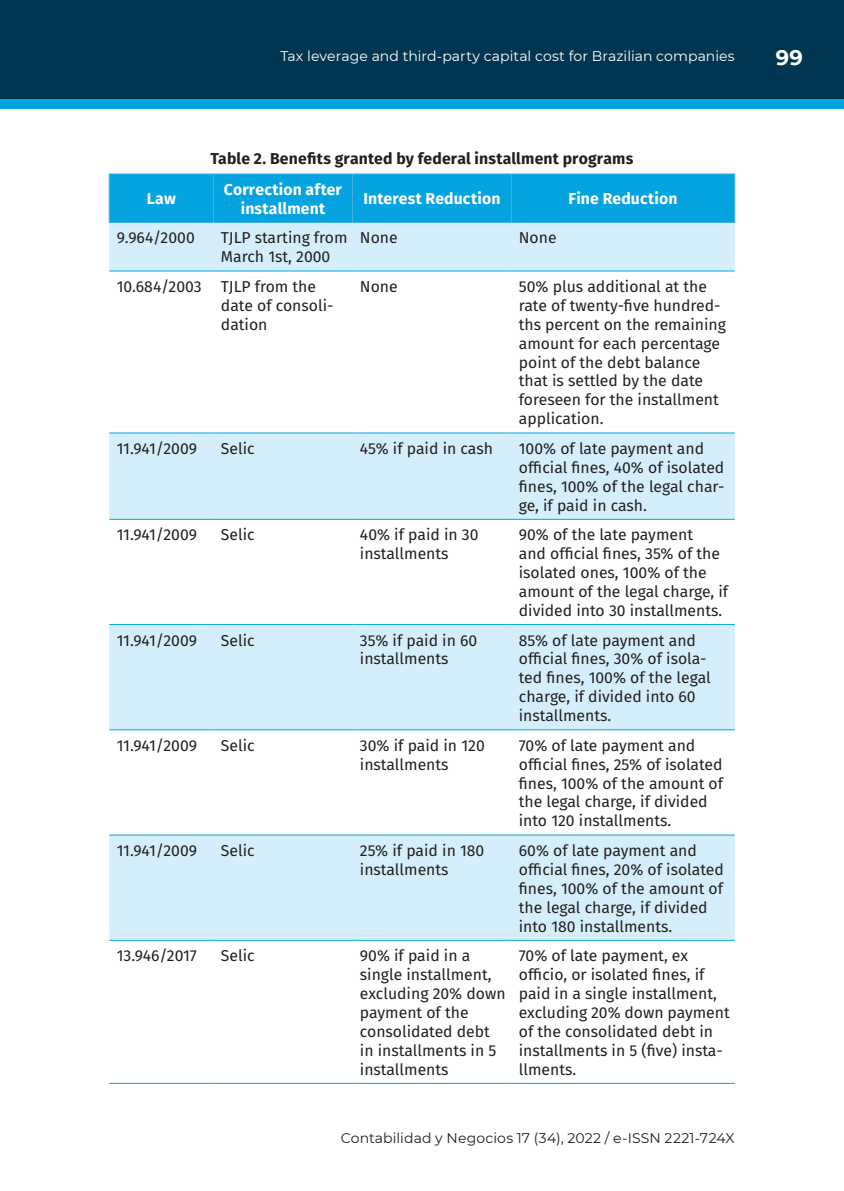
<style>
.page{position:relative;width:844px;height:1191px;background:#fff}
.page>*{position:absolute;margin:0;border:0;box-sizing:border-box;transform-origin:0 0}
.t1{font:700 21px "Montserrat";color:#fff}
.t2{font:15.75px/18.9px "Fira Sans";color:#231f20}
.t3{font:700 15.75px/18.9px "Fira Sans";letter-spacing:.005em;color:#fff;text-align:center}
.t4{font:700 15.75px "Fira Sans";letter-spacing:.01em;color:#231f20}
.t5{font:14px "Montserrat";letter-spacing:.005em;color:#fff}
.t6{font:14px "Montserrat";letter-spacing:.01em;color:#231f20}
</style>
<div class="page">
<div style="left:0;top:0;width:843px;height:99px;background:#003651"></div>
<div style="left:0;top:99px;width:843px;height:10px;background:#05a4e0"></div>
<div style="left:110px;top:174px;width:624px;height:48px;background:#05a4e0"></div>
<svg style="left:109px;top:223px;width:625px;height:717px"></svg>
<hr style="left:213px;top:174px;width:1px;height:48px;background:#44b1e5">
<hr style="left:352px;top:174px;width:1px;height:48px;background:#44b1e5">
<hr style="left:511px;top:174px;width:1px;height:48px;background:#44b1e5">
<hr style="left:109px;top:270px;width:104px;height:1px;background:#05a4e0">
<hr style="left:213px;top:270px;width:139px;height:1px;background:#05a4e0">
<hr style="left:352px;top:270px;width:159px;height:1px;background:#05a4e0">
<hr style="left:511px;top:270px;width:223px;height:1px;background:#05a4e0">
<hr style="left:109px;top:432px;width:104px;height:1px;background:#05a4e0">
<hr style="left:213px;top:432px;width:139px;height:1px;background:#05a4e0">
<hr style="left:352px;top:432px;width:159px;height:1px;background:#05a4e0">
<hr style="left:511px;top:432px;width:223px;height:1px;background:#05a4e0">
<hr style="left:109px;top:519px;width:104px;height:1px;background:#05a4e0">
<hr style="left:213px;top:519px;width:139px;height:1px;background:#05a4e0">
<hr style="left:352px;top:519px;width:159px;height:1px;background:#05a4e0">
<hr style="left:511px;top:519px;width:223px;height:1px;background:#05a4e0">
<hr style="left:109px;top:624px;width:104px;height:1px;background:#05a4e0">
<hr style="left:213px;top:624px;width:139px;height:1px;background:#05a4e0">
<hr style="left:352px;top:624px;width:159px;height:1px;background:#05a4e0">
<hr style="left:511px;top:624px;width:223px;height:1px;background:#05a4e0">
<hr style="left:109px;top:729px;width:104px;height:1px;background:#05a4e0">
<hr style="left:213px;top:729px;width:139px;height:1px;background:#05a4e0">
<hr style="left:352px;top:729px;width:159px;height:1px;background:#05a4e0">
<hr style="left:511px;top:729px;width:223px;height:1px;background:#05a4e0">
<hr style="left:109px;top:834px;width:104px;height:1px;background:#05a4e0">
<hr style="left:213px;top:834px;width:139px;height:1px;background:#05a4e0">
<hr style="left:352px;top:834px;width:159px;height:1px;background:#05a4e0">
<hr style="left:511px;top:834px;width:223px;height:1px;background:#05a4e0">
<hr style="left:109px;top:940px;width:104px;height:1px;background:#05a4e0">
<hr style="left:213px;top:940px;width:139px;height:1px;background:#05a4e0">
<hr style="left:352px;top:940px;width:159px;height:1px;background:#05a4e0">
<hr style="left:511px;top:940px;width:223px;height:1px;background:#05a4e0">
<hr style="left:109px;top:1083px;width:104px;height:1px;background:#05a4e0">
<hr style="left:213px;top:1083px;width:139px;height:1px;background:#05a4e0">
<hr style="left:352px;top:1083px;width:159px;height:1px;background:#05a4e0">
<hr style="left:511px;top:1083px;width:223px;height:1px;background:#05a4e0">
<hr style="left:109px;top:173px;width:104px;height:1px;background:#44b1e5">
<hr style="left:109px;top:174px;width:1px;height:48px;background:#44b1e5">
<hr style="left:213px;top:173px;width:139px;height:1px;background:#44b1e5">
<hr style="left:352px;top:173px;width:159px;height:1px;background:#44b1e5">
<hr style="left:511px;top:173px;width:224px;height:1px;background:#44b1e5">
<hr style="left:734px;top:174px;width:1px;height:48px;background:#44b1e5">
<hr style="left:109px;top:222px;width:104px;height:1px;background:#44b1e5">
<hr style="left:213px;top:222px;width:139px;height:1px;background:#44b1e5">
<hr style="left:352px;top:222px;width:159px;height:1px;background:#44b1e5">
<hr style="left:511px;top:222px;width:224px;height:1px;background:#44b1e5">
<p class="t5" style="left:280px;top:47px;width:456px">Tax leverage and third-party capital cost for Brazilian companies</p>
<h1 class="t1" style="left:775px;top:42px;width:28px">99</h1>
<p class="t4" style="left:210px;top:145px;width:424px">Table 2. Benefits granted by federal installment programs</p>
<p class="t3" style="left:147px;top:188px;width:30px">Law</p>
<p class="t3" style="left:224px;top:179px;width:119px">Correction after installment</p>
<p class="t3" style="left:363px;top:188px;width:139px">Interest Reduction</p>
<p class="t3" style="left:568px;top:188px;width:110px">Fine Reduction</p>
<p class="t2" style="left:117px;top:228px;width:80px">9.964/2000</p>
<p class="t2" style="left:221px;top:228px;width:128px">TJLP starting from<br>March 1st, 2000</p>
<p class="t2" style="left:360px;top:228px;width:39px">None</p>
<p class="t2" style="left:518px;top:228px;width:39px">None</p>
<p class="t2" style="left:221px;top:276px;width:114px;text-indent:-104px">10.684/2003 TJLP from the date of consoli&shy;dation</p>
<p class="t2" style="left:360px;top:276px;width:39px">None</p>
<p class="t2" style="left:518px;top:276px;width:208px">50% plus additional at the rate of twenty-five hundred&shy;ths percent on the remaining amount for each percentage point of the debt balance that is settled by the date foreseen for the installment application.</p>
<p class="t2" style="left:117px;top:438px;width:82px">11.941/2009</p>
<p class="t2" style="left:221px;top:438px;width:35px">Selic</p>
<p class="t2" style="left:360px;top:438px;width:134px">45% if paid in cash</p>
<p class="t2" style="left:518px;top:438px;width:207px">100% of late payment and official fines, 40% of isolated fines, 100% of the legal char&shy;ge, if paid in cash.</p>
<p class="t2" style="left:117px;top:525px;width:82px">11.941/2009</p>
<p class="t2" style="left:221px;top:525px;width:35px">Selic</p>
<p class="t2" style="left:360px;top:525px;width:120px">40% if paid in 30 installments</p>
<p class="t2" style="left:518px;top:525px;width:211px">90% of the late payment<br>and official fines, 35% of the isolated ones, 100% of the amount of the legal charge, if divided into 30 installments.</p>
<p class="t2" style="left:117px;top:630px;width:82px">11.941/2009</p>
<p class="t2" style="left:221px;top:630px;width:35px">Selic</p>
<p class="t2" style="left:360px;top:630px;width:119px">35% if paid in 60 installments</p>
<p class="t2" style="left:518px;top:630px;width:193px">85% of late payment and official fines, 30% of isola&shy;ted fines, 100% of the legal charge, if divided into 60 installments.</p>
<p class="t2" style="left:117px;top:735px;width:82px">11.941/2009</p>
<p class="t2" style="left:221px;top:735px;width:35px">Selic</p>
<p class="t2" style="left:360px;top:735px;width:126px">30% if paid in 120 installments</p>
<p class="t2" style="left:518px;top:735px;width:206px">70% of late payment and official fines, 25% of isolated fines, 100% of the amount of the legal charge, if divided into 120 installments.</p>
<p class="t2" style="left:117px;top:840px;width:82px">11.941/2009</p>
<p class="t2" style="left:221px;top:840px;width:35px">Selic</p>
<p class="t2" style="left:360px;top:840px;width:126px">25% if paid in 180 installments</p>
<p class="t2" style="left:518px;top:840px;width:206px">60% of late payment and official fines, 20% of isolated fines, 100% of the amount of the legal charge, if divided into 180 installments.</p>
<p class="t2" style="left:117px;top:946px;width:82px">13.946/2017</p>
<p class="t2" style="left:221px;top:946px;width:35px">Selic</p>
<p class="t2" style="left:360px;top:946px;width:147px">90% if paid in a single installment, excluding 20% down payment of the consolidated debt in installments in 5 installments</p>
<p class="t2" style="left:518px;top:946px;width:212px">70% of late payment, ex officio, or isolated fines, if paid in a single installment, excluding 20% down payment of the consolidated debt in installments in 5 (five) insta&shy;llments.</p>
<p class="t6" style="left:340px;top:1128px;width:395px">Contabilidad y Negocios 17 (34), 2022 / e-ISSN 2221-724X</p>
</div>
